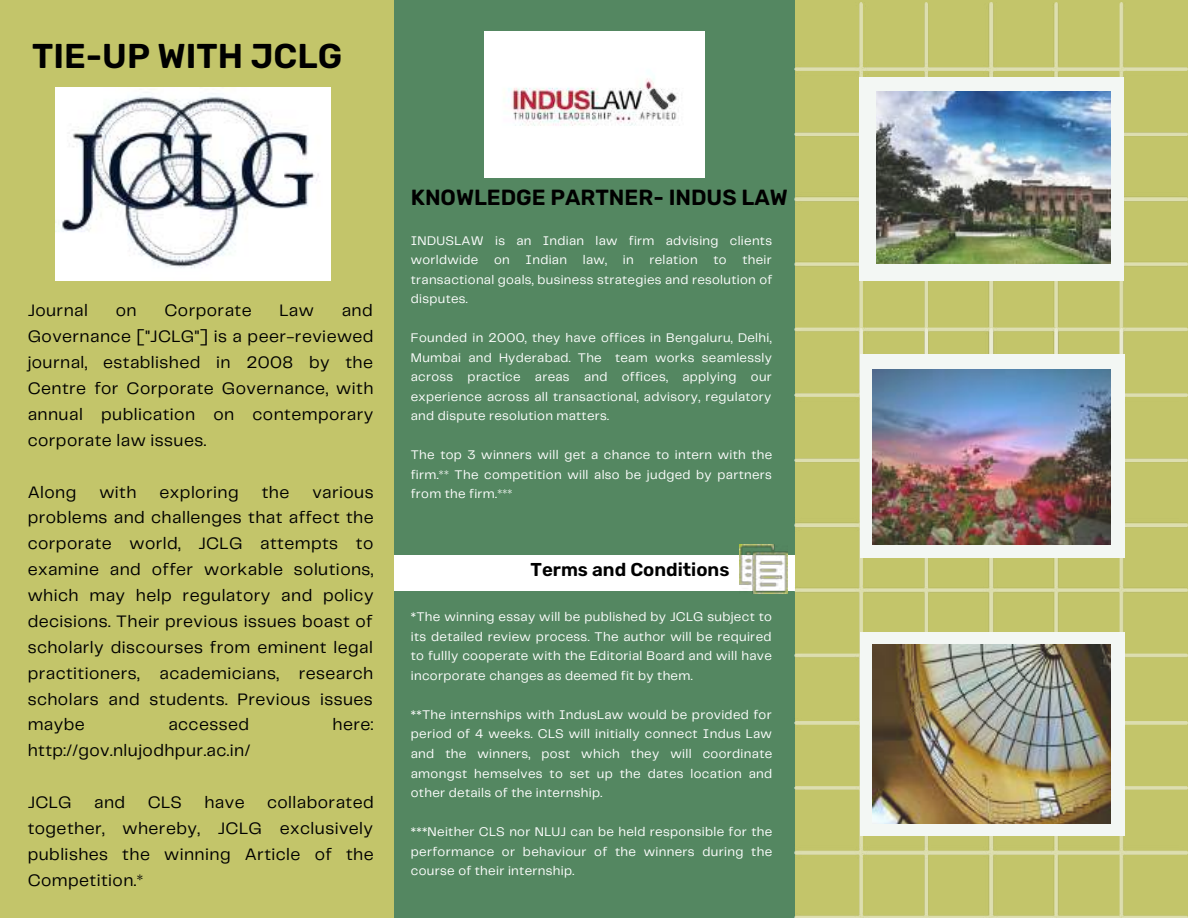
<style>
.page{position:relative;width:1188px;height:918px;background:#c3c56a}
.page>*{position:absolute;margin:0;border:0;box-sizing:border-box;transform-origin:0 0}
.t1{font:600 34.5px "Rubik";color:#000}
.t2{font:600 21.9px "Rubik";color:#000}
.t3{font:600 18.6px "Rubik";color:#000}
.t4{font:17.25px/25.8px "Telegraf";letter-spacing:.025em;color:#000;text-align:justify}
.t5{font:13.05px/19.5px "Telegraf";letter-spacing:.025em;color:#fff;text-align:justify}
.s1{font-weight:700}
</style>
<div class="page">
<div style="left:394px;top:0;width:401px;height:917px;background:#548761"></div>
<img style="left:56px;top:87px;width:274px;height:194px">
<div style="left:395px;top:555px;width:400px;height:36px;background:#fff"></div>
<img style="left:485px;top:32px;width:219px;height:146px">
<img style="left:795px;top:2px;width:393px;height:327px">
<img style="left:795px;top:329px;width:393px;height:327px">
<div style="left:861px;top:355px;width:264px;height:203px;background:#f3f7f4"></div>
<img style="left:873px;top:369px;width:237px;height:176px">
<div style="left:859px;top:77px;width:264px;height:203px;background:#f3f7f4"></div>
<img style="left:876px;top:92px;width:234px;height:172px">
<img style="left:795px;top:656px;width:393px;height:262px">
<div style="left:861px;top:632px;width:264px;height:204px;background:#f3f7f4"></div>
<img style="left:873px;top:645px;width:237px;height:179px">
<img style="left:739px;top:545px;width:48px;height:48px">
<h1 class="t1" style="left:32px;top:36px;width:312px">TIE-UP WITH JCLG</h1>
<h3 class="t4" style="left:28px;top:299px;width:347px;text-indent:314px">and Governance ["JCLG"] is a peer-reviewed journal, established in 2008 by the Centre for Corporate Governance, with annual publication on contemporary corporate law issues.</h3>
<h3 class="t4" style="left:28px;top:480px;width:50px">Along</h3>
<h3 class="t4" style="left:99px;top:480px;width:39px">with</h3>
<h3 class="t4" style="left:160px;top:480px;width:81px">exploring</h3>
<h3 class="t4" style="left:262px;top:480px;width:29px">the</h3>
<h3 class="t4" style="left:28px;top:299px;width:62px">Journal</h3>
<h3 class="t4" style="left:116px;top:299px;width:22px">on</h3>
<h3 class="t4" style="left:164px;top:299px;width:89px">Corporate</h3>
<h3 class="t4" style="left:279px;top:299px;width:36px">Law</h3>
<p class="t4" style="left:28px;top:480px;width:348px;text-indent:285px">various problems and challenges that affect the corporate world, JCLG attempts to examine and offer workable solutions, which may help regulatory and policy decisions. Their previous issues boast of scholarly discourses from eminent legal practitioners, academicians, research scholars and students. Previous issues maybe</p>
<h3 class="t4" style="left:168px;top:713px;width:82px">accessed</h3>
<h3 class="t4" style="left:333px;top:713px;width:42px">here:</h3>
<h3 class="t4" style="left:28px;top:739px;width:224px">http://gov.nlujodhpur.ac.in/</h3>
<h3 class="t4" style="left:28px;top:790px;width:46px">JCLG</h3>
<h3 class="t4" style="left:94px;top:790px;width:33px">and</h3>
<h3 class="t4" style="left:148px;top:790px;width:36px">CLS</h3>
<h3 class="t4" style="left:204px;top:790px;width:42px">have</h3>
<h3 class="t4" style="left:28px;top:790px;width:348px;text-indent:239px">collaborated together, whereby, JCLG exclusively publishes the winning Article of the Competition.*</h3>
<h2 class="t2" style="left:411px;top:185px;width:378px">KNOWLEDGE PARTNER- INDUS LAW</h2>
<p class="t5" style="left:411px;top:232px;width:363px">INDUSLAW is an Indian law firm advising clients worldwide on Indian law, in relation to their transactional goals, business strategies and resolution of disputes.</p>
<p class="t5" style="left:411px;top:329px;width:363px">Founded in 2000, they have offices in Bengaluru, Delhi, Mumbai and Hyderabad. The team works seamlessly across practice areas and offices, applying our experience across all transactional, advisory, regulatory and dispute resolution matters.</p>
<p class="t5" style="left:411px;top:446px;width:363px">The top 3 winners will get a chance to intern with the firm.** The competition will also be judged by partners from the firm.***</p>
<h3 class="t3" style="left:531px;top:558px;width:200px">Terms and Conditions</h3>
<p class="t5" style="left:411px;top:608px;width:363px"><span class="s1">*</span>The winning essay will be published by JCLG subject to its detailed review process. The author will be required to fullly cooperate with the Editorial Board and will have incorporate changes as deemed fit by them.</p>
<p class="t5" style="left:411px;top:705px;width:363px"><span class="s1">**</span>The internships with IndusLaw would be provided for period of 4 weeks. CLS will initially connect Indus Law and the winners, post which they will coordinate amongst hemselves to set up the dates location and other details of the internship.</p>
<p class="t5" style="left:411px;top:823px;width:363px"><span class="s1">***</span>Neither CLS nor NLUJ can be held responsible for the performance or behaviour of the winners during the course of their internship.</p>
</div>
